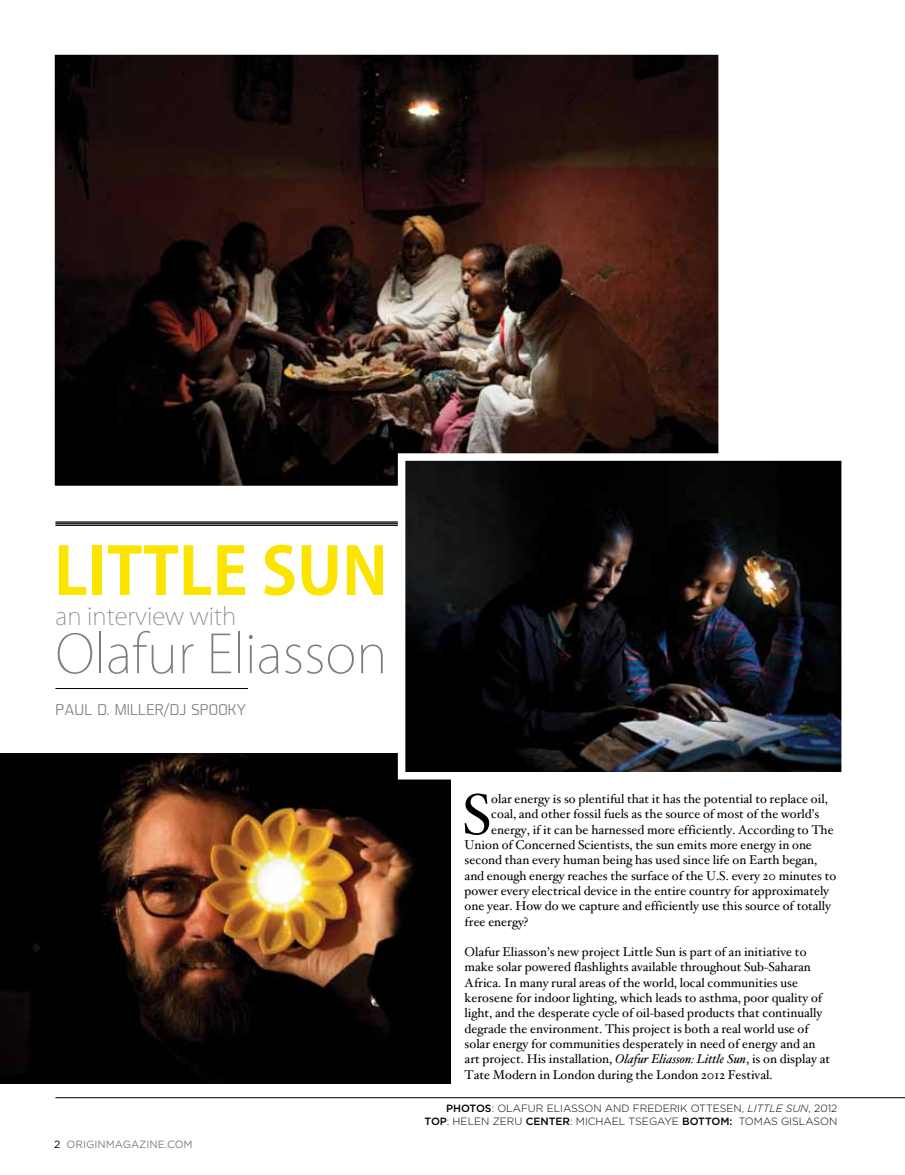
<style>
.page{position:relative;width:905px;height:1175px;background:#fff}
.page>*{position:absolute;margin:0;border:0;box-sizing:border-box;transform-origin:0 0}
.t1{font:700 64.5px "Koz Go Pr 6 N";color:#fae400}
.t2{font:57.15px "Hoefler Text";color:#000}
.t3{font:200 52.5px "Koz Go Pr 6 N";color:#7c7e81}
.t4{font:200 24px "Koz Go Pr 6 N";color:#7c7e81}
.t5{font:300 15px "Fishmonger K X Expnd";letter-spacing:.015em;color:#7c7e81}
.t6{font:12.75px/15.3px "Hoefler Text";color:#000}
.t7{font:300 10.5px/12.6px "Gotham";color:#000}
.t8{font:10.5px "Gotham";color:#7c7e81}
.s1{color:#000}
.s2{font-style:italic}
.s3{font-weight:500}
</style>
<div class="page">
<img style="left:55px;top:55px;width:663px;height:430px">
<hr style="left:55px;top:521px;width:350px;height:1px;background:#000">
<hr style="left:55px;top:523px;width:350px;height:1px;background:#000">
<hr style="left:55px;top:524px;width:350px;height:2px;background:#000">
<hr style="left:55px;top:688px;width:193px;height:1px;background:#000">
<hr style="left:55px;top:1097px;width:849px;height:1px;background:#000">
<img style="left:0;top:753px;width:450px;height:330px">
<img style="left:407px;top:462px;width:432px;height:308px">
<div style="left:398px;top:453px;width:450px;height:326px;border:8px solid #fff"></div>
<h1 class="t1" style="left:54px;top:535px;width:335px">LITTLE SUN</h1>
<h3 class="t4" style="left:55px;top:603px;width:182px">an interview with</h3>
<h3 class="t3" style="left:55px;top:624px;width:333px">Olafur Eliasson</h3>
<p class="t5" style="left:56px;top:700px;width:192px">PAUL D. MILLER/DJ SPOOKY</p>
<p class="t8" style="left:54px;top:1137px;width:140px"><span class="s1">2</span> ORIGINMAGAZINE.COM</p>
<h2 class="t2" style="left:462px;top:779px;width:30px">S</h2>
<p class="t6" style="left:491px;top:791px;width:338px">olar energy is so plentiful that it has the potential to replace oil,</p>
<p class="t6" style="left:491px;top:807px;width:329px">coal, and other fossil fuels as the source of most of the world’s</p>
<p class="t6" style="left:491px;top:822px;width:344px">energy, if it can be harnessed more efficiently. According to The</p>
<p class="t6" style="left:464px;top:837px;width:349px">Union of Concerned Scientists, the sun emits more energy in one</p>
<p class="t6" style="left:464px;top:852px;width:354px">second than every human being has used since life on Earth began,</p>
<p class="t6" style="left:464px;top:868px;width:373px">and enough energy reaches the surface of the U.S. every 20 minutes to</p>
<p class="t6" style="left:464px;top:883px;width:366px">power every electrical device in the entire country for approximately</p>
<p class="t6" style="left:464px;top:898px;width:368px">one year. How do we capture and efficiently use this source of totally</p>
<p class="t6" style="left:464px;top:914px;width:65px">free energy?</p>
<p class="t6" style="left:464px;top:944px;width:367px">Olafur Eliasson’s new project Little Sun is part of an initiative to make solar powered flashlights available throughout Sub-Saharan Africa. In many rural areas of the world, local communities use kerosene for indoor lighting, which leads to asthma, poor quality of light, and the desperate cycle of oil-based products that continually degrade the environment. This project is both a real world use of solar energy for communities desperately in need of energy and an art project. His installation, <span class="s2">Olafur Eliasson: Little Sun</span>, is on display at Tate Modern in London during the London 2012 Festival.</p>
<p class="t7" style="left:424px;top:1102px;width:414px;text-indent:21px"><span class="s3">PHOTOS</span>: OLAFUR ELIASSON AND FREDERIK OTTESEN, <span class="s2">LITTLE SUN</span>, 2012<br><span class="s3">TOP</span>: HELEN ZERU <span class="s3">CENTER</span>: MI CHAEL TSEGAYE <span class="s3">BOTTOM:</span> TOMAS GISLAS</p>
<p class="t7" style="left:820px;top:1114px;width:17px">ON</p>
</div>
